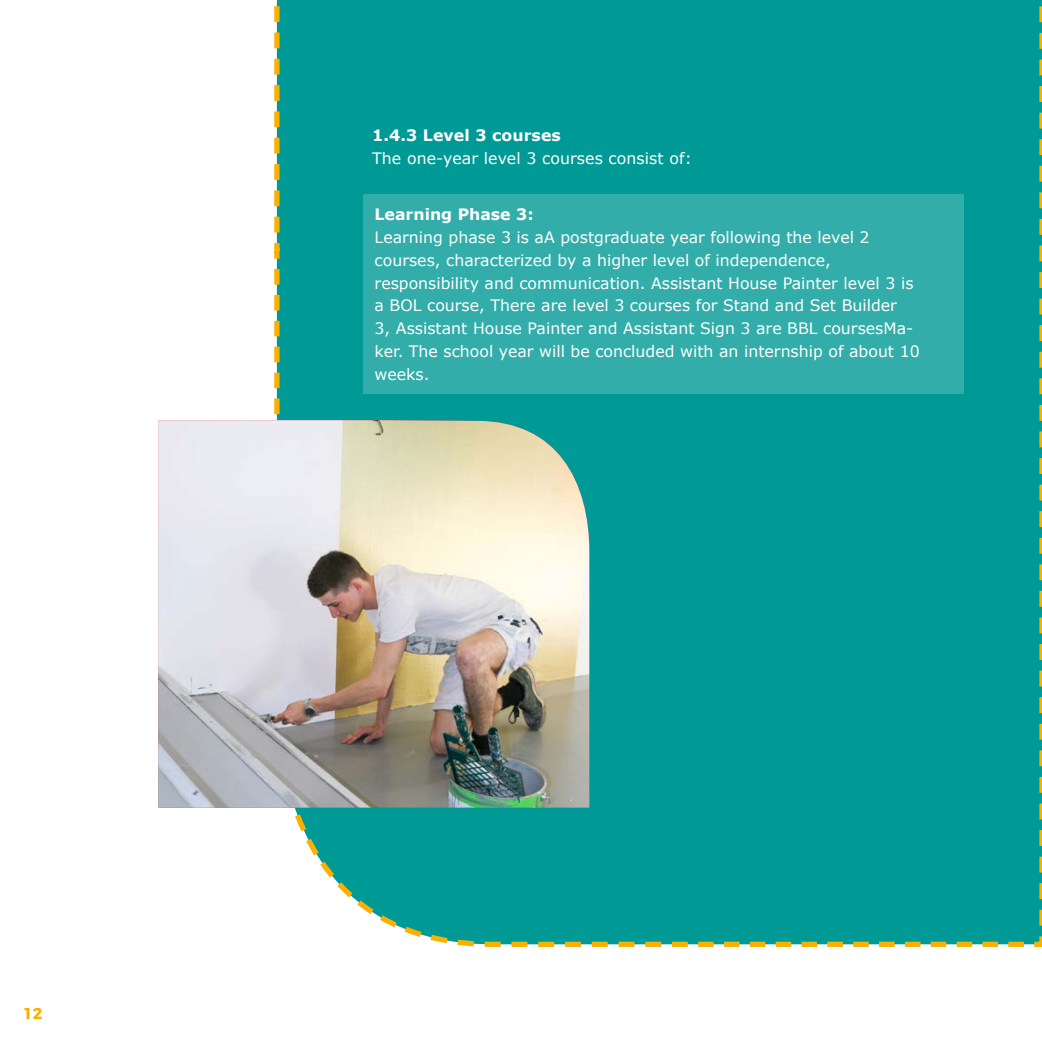
<style>
.page{position:relative;width:1042px;height:1042px;background:#fff}
.page>*{position:absolute;margin:0;border:0;box-sizing:border-box;transform-origin:0 0}
.t1{font:15.75px/22.8px "Verdana";color:#fff}
.t2{font:700 15.75px "Verdana";color:#fff}
.t3{font:700 15.75px "Montserrat";color:#f9b000}
</style>
<div class="page">
<div style="left:272px;top:0;width:770px;height:947px;background:#009a96"></div>
<div style="left:363px;top:195px;width:600px;height:199px;background:#32adaa"></div>
<img style="left:158px;top:420px;width:431px;height:387px">
<p class="t3" style="left:23px;top:1000px;width:21px">12</p>
<p class="t2" style="left:372px;top:124px;width:190px">1.4.3 Level 3 courses</p>
<p class="t1" style="left:372px;top:146px;width:321px">The one-year level 3 courses consist of:</p>
<p class="t2" style="left:375px;top:203px;width:161px">Learning Phase 3:</p>
<p class="t1" style="left:375px;top:226px;width:547px">Learning phase 3 is aA postgraduate year following the level 2 courses, characterized by a higher level of independence, responsibility and communication. Assistant House Painter level 3 is a BOL course, There are level 3 courses for Stand and Set Builder<br>3, Assistant House Painter and Assistant Sign 3 are BBL coursesMa&shy;ker. The school year will be concluded with an internship of about 10 weeks.</p>
</div>
